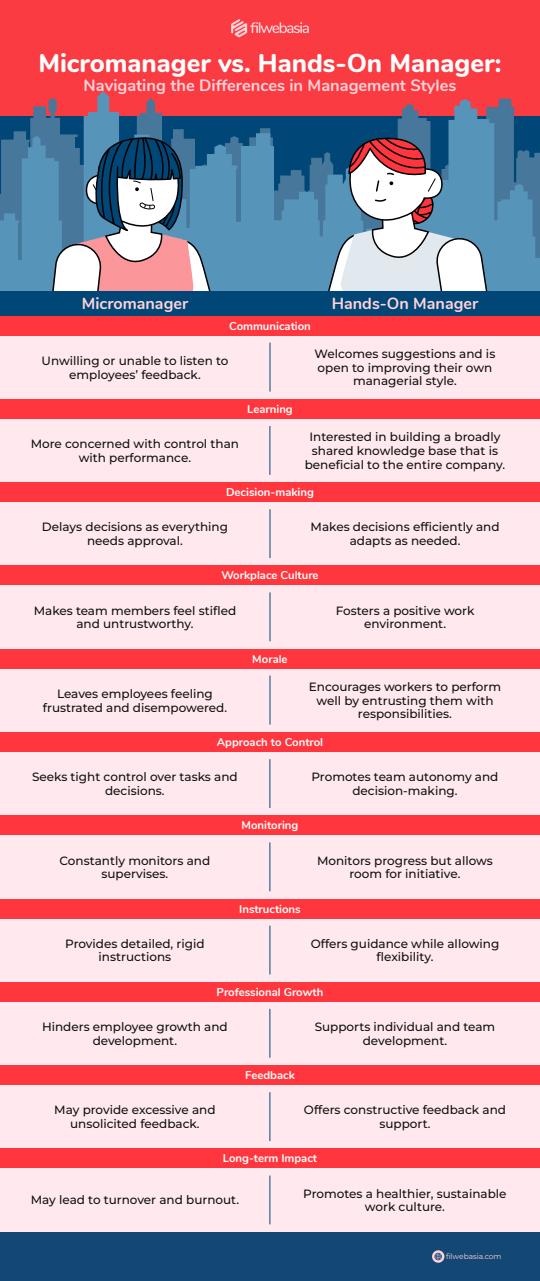
<style>
.page{position:relative;width:540px;height:1281px;background:#fff}
.page>*{position:absolute;margin:0;border:0;box-sizing:border-box;transform-origin:0 0}
.t1{font:800 25.75px "Nunito";color:#fff}
.t2{font:700 16.4px "Nunito";color:#fdd3d9}
.t3{font:700 16.15px "Nunito";color:#ffd3d9}
.t4{font:500 12px/13.7px "Montserrat";color:#111;text-align:center}
.t5{font:700 11.3px "Nunito";color:#fff}
.t6{font:7.5px "Montserrat";color:#ffd3d9}
</style>
<div class="page">
<div style="left:0;top:0;width:540px;height:115px;background:#fa3b41"></div>
<svg style="left:231px;top:19px;width:78px;height:18px"></svg>
<svg style="left:100px;top:91px;width:218px;height:201px;background:#5a7598"></svg>
<svg style="left:0;top:94px;width:222px;height:198px"></svg>
<svg style="left:318px;top:98px;width:222px;height:194px"></svg>
<div style="left:0;top:292px;width:540px;height:24px;background:#004777"></div>
<div style="left:0;top:335px;width:540px;height:64px;background:#ffe9ee"></div>
<hr style="left:270px;top:343px;width:1px;height:49px;background:#004777">
<div style="left:0;top:316px;width:540px;height:19px;background:#ff363d"></div>
<div style="left:0;top:418px;width:540px;height:65px;background:#ffe9ee"></div>
<hr style="left:270px;top:426px;width:1px;height:49px;background:#004777">
<div style="left:0;top:399px;width:540px;height:19px;background:#ff363d"></div>
<div style="left:0;top:502px;width:540px;height:64px;background:#ffe9ee"></div>
<hr style="left:270px;top:509px;width:1px;height:49px;background:#004777">
<div style="left:0;top:482px;width:540px;height:20px;background:#ff363d"></div>
<div style="left:0;top:585px;width:540px;height:64px;background:#ffe9ee"></div>
<hr style="left:270px;top:592px;width:1px;height:49px;background:#004777">
<div style="left:0;top:566px;width:540px;height:19px;background:#ff363d"></div>
<div style="left:0;top:668px;width:540px;height:64px;background:#ffe9ee"></div>
<hr style="left:270px;top:676px;width:1px;height:49px;background:#004777">
<div style="left:0;top:649px;width:540px;height:19px;background:#ff363d"></div>
<div style="left:0;top:751px;width:540px;height:65px;background:#ffe9ee"></div>
<hr style="left:270px;top:759px;width:1px;height:49px;background:#004777">
<div style="left:0;top:732px;width:540px;height:19px;background:#ff363d"></div>
<div style="left:0;top:835px;width:540px;height:64px;background:#ffe9ee"></div>
<hr style="left:270px;top:842px;width:1px;height:49px;background:#004777">
<div style="left:0;top:816px;width:540px;height:19px;background:#ff363d"></div>
<div style="left:0;top:918px;width:540px;height:64px;background:#ffe9ee"></div>
<hr style="left:270px;top:926px;width:1px;height:48px;background:#004777">
<div style="left:0;top:899px;width:540px;height:19px;background:#ff363d"></div>
<div style="left:0;top:1001px;width:540px;height:64px;background:#ffe9ee"></div>
<hr style="left:270px;top:1009px;width:1px;height:49px;background:#004777">
<div style="left:0;top:982px;width:540px;height:19px;background:#ff363d"></div>
<div style="left:0;top:1084px;width:540px;height:65px;background:#ffe9ee"></div>
<hr style="left:270px;top:1092px;width:1px;height:49px;background:#004777">
<div style="left:0;top:1065px;width:540px;height:19px;background:#ff363d"></div>
<div style="left:0;top:1168px;width:540px;height:64px;background:#ffe9ee"></div>
<hr style="left:270px;top:1175px;width:1px;height:49px;background:#004777">
<div style="left:0;top:1149px;width:540px;height:19px;background:#ff363d"></div>
<div style="left:0;top:1232px;width:540px;height:49px;background:#134875"></div>
<svg style="left:432px;top:1250px;width:12px;height:13px"></svg>
<h1 class="t1" style="left:38px;top:44px;width:465px">Micromanager vs. Hands-On Manager:</h1>
<h2 class="t2" style="left:84px;top:73px;width:374px">Navigating the Differences in Management Styles</h2>
<h3 class="t3" style="left:82px;top:292px;width:108px">Micromanager</h3>
<h3 class="t3" style="left:332px;top:292px;width:148px">Hands-On Manager</h3>
<p class="t5" style="left:229px;top:317px;width:83px">Communication</p>
<p class="t4" style="left:42px;top:353px;width:188px">Unwilling or unable to listen to employees’ feedback.</p>
<p class="t4" style="left:31px;top:437px;width:210px">More concerned with control than with performance.</p>
<p class="t5" style="left:247px;top:401px;width:47px">Learning</p>
<p class="t4" style="left:315px;top:347px;width:182px">Welcomes suggestions and is open to improving their own managerial style.</p>
<p class="t4" style="left:305px;top:430px;width:202px">Interested in building a broadly shared knowledge base that is beneficial to the entire company.</p>
<p class="t5" style="left:226px;top:484px;width:89px">Decision-making</p>
<p class="t4" style="left:42px;top:520px;width:187px">Delays decisions as everything needs approval.</p>
<p class="t4" style="left:311px;top:520px;width:190px">Makes decisions efficiently and adapts as needed.</p>
<p class="t5" style="left:221px;top:567px;width:99px">Workplace Culture</p>
<p class="t4" style="left:34px;top:603px;width:204px">Makes team members feel stifled and untrustworthy.</p>
<p class="t5" style="left:252px;top:650px;width:37px">Morale</p>
<p class="t4" style="left:336px;top:603px;width:140px">Fosters a positive work environment.</p>
<p class="t4" style="left:43px;top:686px;width:186px">Leaves employees feeling frustrated and disempowered.</p>
<p class="t4" style="left:309px;top:680px;width:194px">Encourages workers to perform well by entrusting them with responsibilities.</p>
<p class="t5" style="left:217px;top:734px;width:108px">Approach to Control</p>
<p class="t4" style="left:32px;top:770px;width:207px">Seeks tight control over tasks and decisions.</p>
<p class="t4" style="left:60px;top:853px;width:152px">Constantly monitors and supervises.</p>
<p class="t4" style="left:65px;top:936px;width:141px">Provides detailed, rigid instructions</p>
<p class="t5" style="left:242px;top:817px;width:58px">Monitoring</p>
<p class="t5" style="left:239px;top:900px;width:63px">Instructions</p>
<p class="t4" style="left:312px;top:770px;width:188px">Promotes team autonomy and decision-making.</p>
<p class="t4" style="left:317px;top:853px;width:177px">Monitors progress but allows room for initiative.</p>
<p class="t4" style="left:311px;top:936px;width:190px">Offers guidance while allowing flexibility.</p>
<p class="t5" style="left:217px;top:983px;width:108px">Professional Growth</p>
<p class="t4" style="left:42px;top:1019px;width:187px">Hinders employee growth and development.</p>
<p class="t4" style="left:54px;top:1103px;width:163px">May provide excessive and unsolicited feedback.</p>
<p class="t5" style="left:245px;top:1067px;width:51px">Feedback</p>
<p class="t4" style="left:315px;top:1019px;width:182px">Supports individual and team development.</p>
<p class="t4" style="left:304px;top:1103px;width:204px">Offers constructive feedback and support.</p>
<p class="t5" style="left:223px;top:1150px;width:96px">Long-term Impact</p>
<p class="t4" style="left:31px;top:1193px;width:210px">May lead to turnover and burnout.</p>
<p class="t4" style="left:303px;top:1186px;width:205px">Promotes a healthier, sustainable work culture.</p>
<p class="t6" style="left:446px;top:1251px;width:57px">filwebasia.com</p>
</div>
